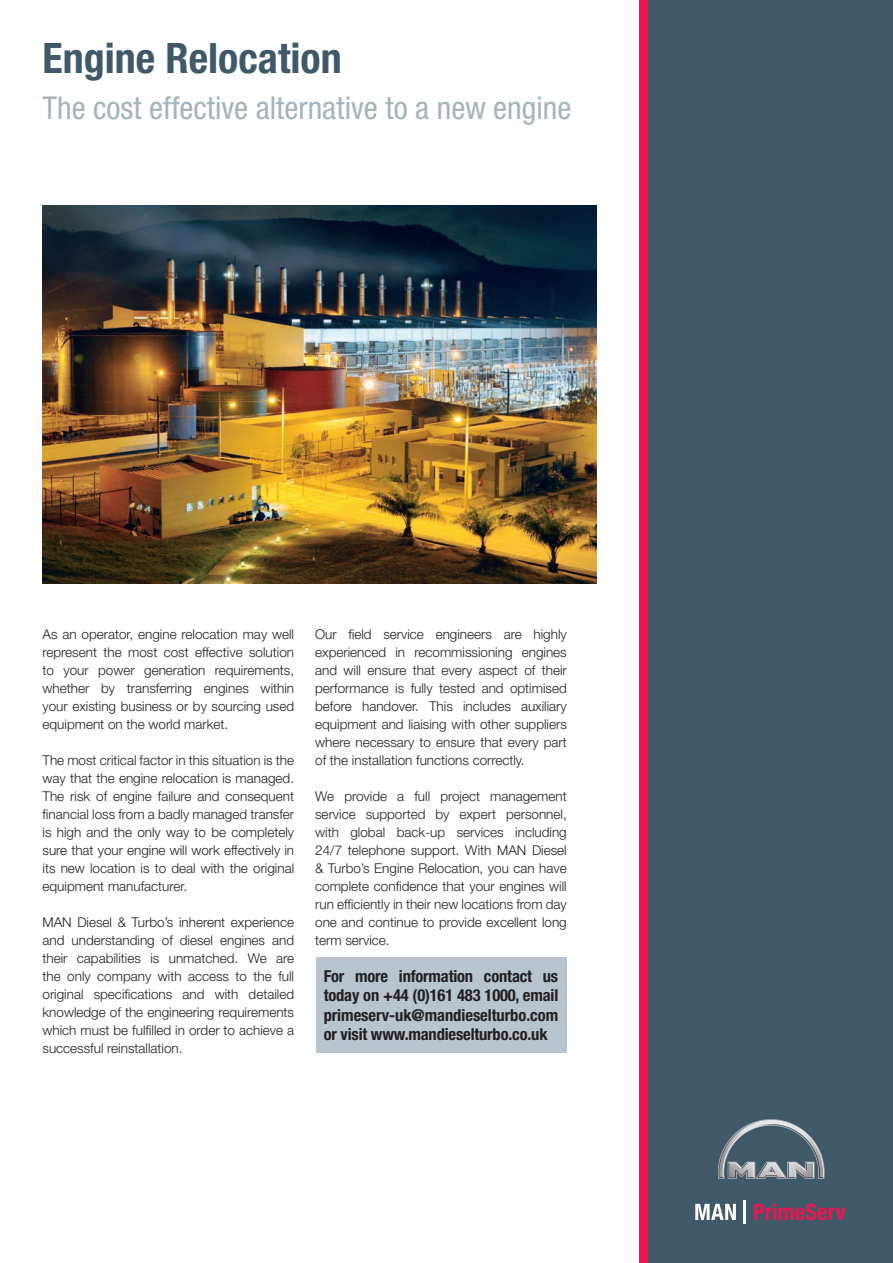
<style>
.page{position:relative;width:893px;height:1263px;background:#fff}
.page>*{position:absolute;margin:0;border:0;box-sizing:border-box;transform-origin:0 0}
.t1{font:700 condensed 42px "Helvetica Neue LT Pro";color:#405968}
.t2{font:condensed 31.5px "Helvetica Neue LT Pro";color:#a3b4bf}
.t3{font:700 condensed 16.5px/19.5px "Helvetica Neue LT Pro";letter-spacing:-.01em;color:#231f20;text-align:justify}
.t4{font:300 13.5px/18px "Helvetica Neue LT Pro";color:#231f20;text-align:justify}
</style>
<div class="page">
<div style="left:316px;top:957px;width:251px;height:95px;background:#b8c5ce"></div>
<div style="left:646px;top:0;width:247px;height:1263px;background:#405968"></div>
<div style="left:639px;top:0;width:9px;height:1263px;background:#ed1450"></div>
<img style="left:43px;top:205px;width:554px;height:378px">
<svg style="left:718px;top:1119px;width:107px;height:60px"></svg>
<hr style="left:743px;top:1200px;width:3px;height:23px;background:#fff">
<svg style="left:695px;top:1204px;width:41px;height:16px"></svg>
<svg style="left:754px;top:1203px;width:91px;height:17px"></svg>
<h1 class="t1" style="left:43px;top:32px;width:301px">Engine Relocation</h1>
<h2 class="t2" style="left:43px;top:90px;width:530px">The cost effective alternative to a new engine</h2>
<p class="t4" style="left:43px;top:625px;width:253px">As an operator, engine relocation may well represent the most cost effective solution to your power generation requirements, whether by transferring engines within your existing business or by sourcing used equipment on the world market.</p>
<p class="t4" style="left:43px;top:751px;width:253px">The most critical factor in this situation is the way that the engine relocation is managed.<br>The risk of engine failure and consequent financial loss from a badly managed transfer is high and the only way to be completely sure that your engine will work effectively in its new location is to deal with the original equipment manufacturer.</p>
<p class="t4" style="left:43px;top:913px;width:253px">MAN Diesel &amp; Turbo’s inherent experience and understanding of diesel engines and their capabilities is unmatched. We are the only company with access to the full original specifications and with detailed knowledge of the engineering requirements which must be fulfilled in order to achieve a successful reinstallation.</p>
<p class="t4" style="left:315px;top:625px;width:253px">Our field service engineers are highly experienced in recommissioning engines and will ensure that every aspect of their performance is fully tested and optimised before handover. This includes auxiliary equipment and liaising with other suppliers where necessary to ensure that every part of the installation functions correctly.</p>
<p class="t4" style="left:315px;top:787px;width:253px">We provide a full project management service supported by expert personnel, with global back-up services including 24/7 telephone support. With MAN Diesel &amp; Turbo’s Engine Relocation, you can have complete confidence that your engines will run efficiently in their new locations from day one and continue to provide excellent long term service.</p>
<p class="t3" style="left:324px;top:966px;width:236px">For more information contact us today on +44 (0)161 483 1000, email primeserv-uk@mandieselturbo.com or visit www.mandieselturbo.co.uk</p>
</div>
